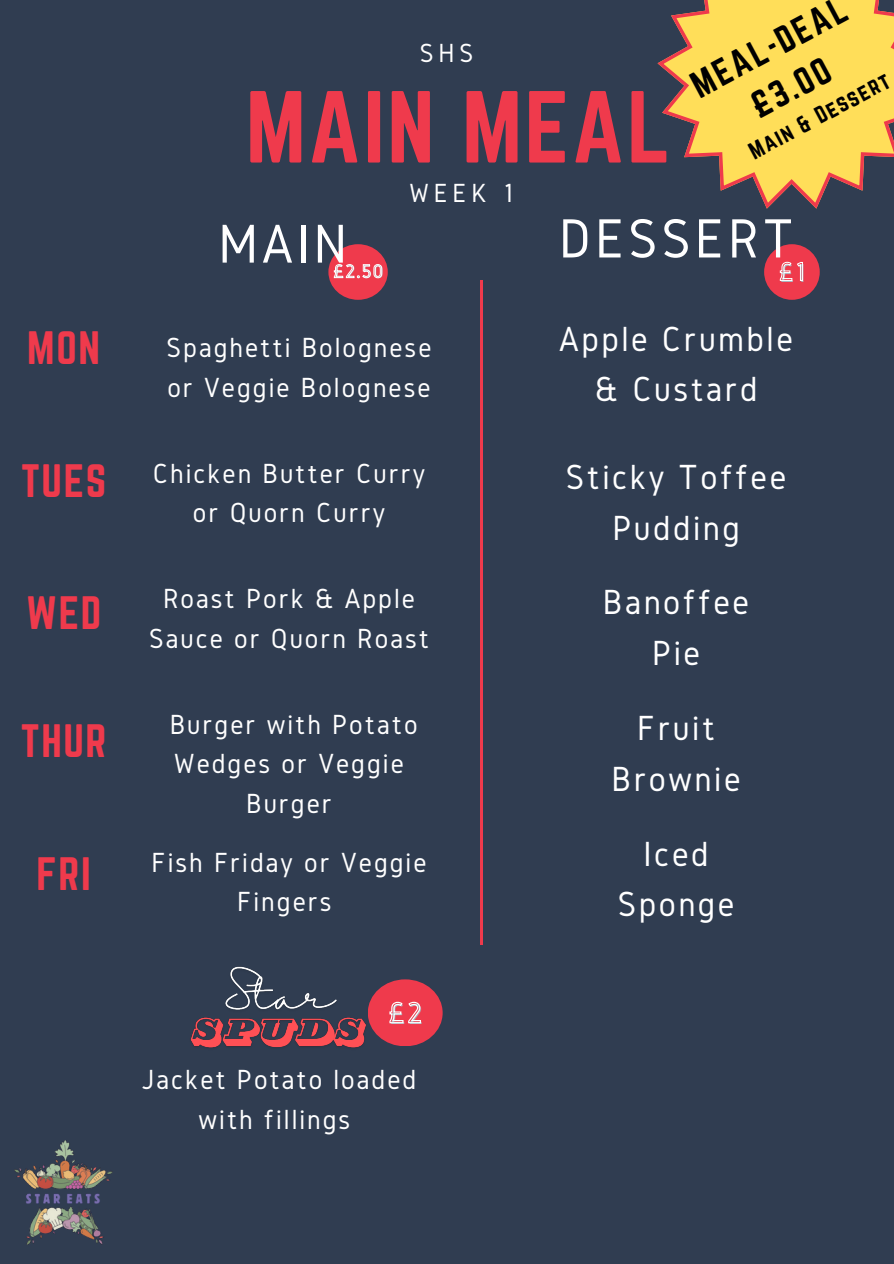
<style>
.page{position:relative;width:894px;height:1264px;background:#fff}
.page>*{position:absolute;margin:0;border:0;box-sizing:border-box;transform-origin:0 0}
.t1{font:89.25px "Norwester";letter-spacing:.03em;color:#ef3a4c}
.t2{font:57.3px "Gidole";letter-spacing:.07em;color:#fff}
.t3{font:56.7px "Gidole";color:#fff}
.t4{font:40.95px "Norwester";letter-spacing:.04em;color:#ef3a4c}
.t5{font:36.3px/50.7px "Gidole";letter-spacing:.07em;color:#fff;text-align:center}
.t6{font:33px/46.2px "Norwester";color:#000;text-align:center}
.t7{font:30.3px "Gidole";color:#acb4bf}
.t8{font:28.8px/39.3px "Gidole";letter-spacing:.07em;color:#fff;text-align:center}
.t9{font:27.3px "Gidole";letter-spacing:.18em;color:#fff}
.t10{font:27px "Gidole";color:#acb4bf}
.t11{font:21px "Norwester";color:#000}
.t12{font:19.5px "Gidole";color:#acb4bf}
</style>
<div class="page">
<div style="left:0;top:0;width:893px;height:1263px;background:#303d51"></div>
<hr style="left:480px;top:280px;width:3px;height:664px;background:#ef3a4c">
<img style="left:15px;top:1140px;width:98px;height:104px">
<div style="left:328px;top:244px;width:59px;height:56px;background:#ef3a4c;border-radius:50%"></div>
<svg style="left:333px;top:264px;width:49px;height:15px"></svg>
<div style="left:763px;top:244px;width:56px;height:56px;background:#ef3a4c;border-radius:50%"></div>
<svg style="left:779px;top:261px;width:24px;height:20px"></svg>
<svg style="left:657px;top:0;width:236px;height:208px"></svg>
<img style="left:225px;top:966px;width:112px;height:44px">
<img style="left:190px;top:1017px;width:176px;height:31px">
<div style="left:367px;top:979px;width:75px;height:67px;background:#ef3a4c;border-radius:50%"></div>
<svg style="left:389px;top:1001px;width:32px;height:22px"></svg>
<p class="t4" style="left:27px;top:323px;width:74px">MON</p>
<p class="t4" style="left:21px;top:455px;width:87px">TUES</p>
<h1 class="t4" style="left:26px;top:588px;width:77px">WED</h1>
<p class="t4" style="left:21px;top:716px;width:87px">THUR</p>
<h3 class="t4" style="left:36px;top:849px;width:56px">FRI</h3>
<p class="t9" style="left:419px;top:38px;width:55px">SHS</p>
<h4 class="t1" style="left:246px;top:73px;width:426px">MAIN MEAL</h4>
<p class="t9" style="left:409px;top:178px;width:105px">WEEK 1</p>
<h4 class="t6" style="left:682px;top:66px;width:172px;rotate:-28deg">MEAL-DEAL £3.00</h4>
<p class="t11" style="left:744px;top:141px;width:157px;rotate:-28deg">Main &amp; Dessert</p>
<h4 class="t2" style="left:558px;top:207px;width:236px">DESSERT</h4>
<h3 class="t3" style="left:218px;top:212px;width:130px">MAIN</h3>
<p class="t12" style="left:334px;top:261px;width:51px">£2.50</p>
<p class="t10" style="left:779px;top:258px;width:28px">£1</p>
<p class="t8" style="left:166px;top:327px;width:266px;text-align:left">Spaghetti Bolognese or Veggie Bolognese</p>
<h4 class="t8" style="left:153px;top:453px;width:274px">Chicken Butter Curry or Quorn Curry</h4>
<p class="t8" style="left:149px;top:579px;width:281px">Roast Pork &amp; Apple<br>Sauce or Quorn Roast</p>
<p class="t8" style="left:170px;top:704px;width:249px">Burger with Potato<br>Wedges or Veggie<br>Burger</p>
<p class="t8" style="left:151px;top:842px;width:276px">Fish Friday or Veggie<br>Fingers</p>
<p class="t7" style="left:389px;top:997px;width:35px">£2</p>
<p class="t8" style="left:142px;top:1059px;width:276px">Jacket Potato loaded with fillings</p>
<p class="t5" style="left:559px;top:313px;width:235px">Apple Crumble &amp; Custard</p>
<p class="t5" style="left:565px;top:451px;width:222px">Sticky Toffee<br>Pudding</p>
<h4 class="t5" style="left:602px;top:576px;width:148px">Banoffee<br>Pie</h4>
<p class="t5" style="left:611px;top:702px;width:130px">Fruit<br>Brownie</p>
<p class="t5" style="left:617px;top:827px;width:118px">Iced<br>Sponge</p>
</div>
